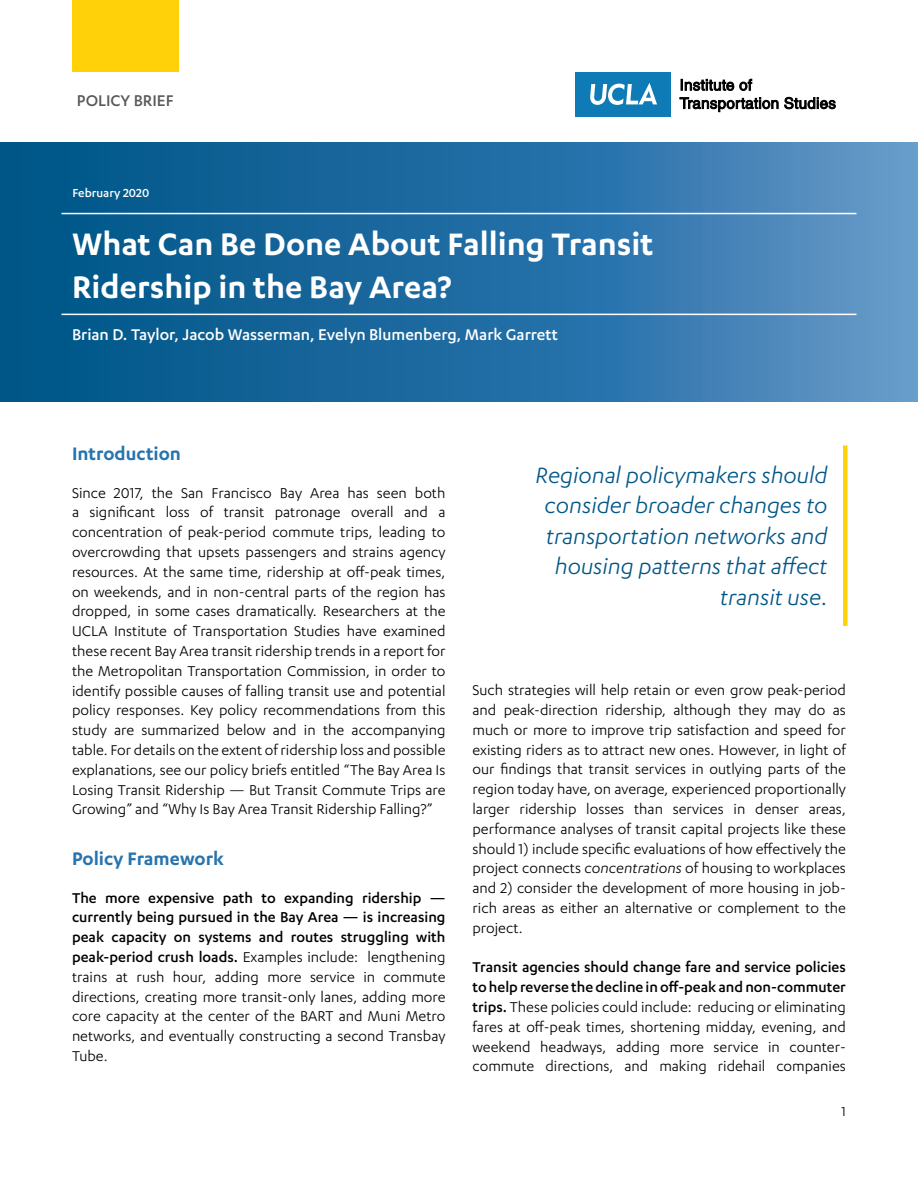
<style>
.page{position:relative;width:918px;height:1188px;background:#fff}
.page>*{position:absolute;margin:0;border:0;box-sizing:border-box;transform-origin:0 0}
.t1{font:600 36px/43.2px "Karbon";color:#fff}
.t2{font:italic 25.5px/30.6px "Karbon";color:#005687;text-align:right}
.Heading_1{font:600 21px "Karbon";color:#2774ae}
.t3{font:500 18px "Karbon";color:#fff}
.t4{font:500 18px "Karbon";color:#595959}
.t5{font:16.5px/19.8px "Karbon";color:#000;text-align:justify}
.t6{font:15px "Karbon";color:#000}
.t7{font:500 13.5px "Karbon";color:#fff}
.s1{font-weight:500}
.s2{font-style:italic}
</style>
<div class="page">
<svg style="left:681px;top:79px;width:71px;height:12px"></svg>
<svg style="left:679px;top:97px;width:157px;height:15px"></svg>
<div style="left:575px;top:72px;width:95px;height:45px;background:#0f7bb6"></div>
<svg style="left:590px;top:83px;width:67px;height:22px"></svg>
<svg style="left:0;top:142px;width:918px;height:259px;background:#2770a4"></svg>
<div style="left:72px;top:0;width:106px;height:72px;background:#fed109"></div>
<hr style="left:62px;top:314px;width:794px;height:1px;background:#fff">
<hr style="left:62px;top:213px;width:794px;height:1px;background:#fff">
<div style="left:843px;top:445px;width:5px;height:181px;background:#fed109"></div>
<p class="t4" style="left:77px;top:91px;width:98px">POLICY BRIEF</p>
<p class="t7" style="left:72px;top:185px;width:78px">February 2020</p>
<p class="t1" style="left:72px;top:221px;width:583px">What Can Be Done About Falling Transit<br>Ridership in the Bay Area?</p>
<p class="t3" style="left:72px;top:324px;width:487px">Brian D. Taylor, Jacob Wasserman, Evelyn Blumenberg, Mark Garrett</p>
<p class="Heading_1" style="left:72px;top:442px;width:111px">Introduction</p>
<p class="t5" style="left:72px;top:482px;width:375px">Since 2017, the San Francisco Bay Area has seen both a significant loss of transit patronage overall and a concentration of peak-period commute trips, leading to overcrowding that upsets passengers and strains agency resources. At the same time, ridership at off-peak times, on weekends, and in non-central parts of the region has dropped, in some cases dramatically. Researchers at the UCLA Institute of Transportation Studies have examined these recent Bay Area transit ridership trends in a report for the Metropolitan Transportation Commission, in order to identify possible causes of falling transit use and potential policy responses. Key policy recommendations from this study are summarized below and in the accompanying table. For details on the extent of ridership loss and possible explanations, see our policy briefs entitled “The Bay Area Is Losing Transit Ridership — But Transit Commute Trips are Growing” and “Why Is Bay Area Transit Ridership Falling?”</p>
<p class="Heading_1" style="left:72px;top:847px;width:153px">Policy Framework</p>
<p class="t5" style="left:72px;top:887px;width:375px"><span class="s1">The more expensive path to expanding ridership — currently being pursued in the Bay Area — is increasing peak capacity on systems and routes struggling with peak-period crush loads.</span> Examples include: lengthening trains at rush hour, adding more service in commute directions, creating more transit-only lanes, adding more core capacity at the center of the BART and Muni Metro networks, and eventually constructing a second Transbay Tube.</p>
<p class="t2" style="left:535px;top:459px;width:294px">Regional policymakers should consider broader changes to transportation networks and housing patterns that affect transit use.</p>
<p class="t5" style="left:472px;top:680px;width:375px">Such strategies will help retain or even grow peak-period and peak-direction ridership, although they may do as much or more to improve trip satisfaction and speed for existing riders as to attract new ones. However, in light of our findings that transit services in outlying parts of the region today have, on average, experienced proportionally larger ridership losses than services in denser areas, performance analyses of transit capital projects like these should 1) include specific evaluations of how effectively the project connects <span class="s2">concentrations</span> of housing to workplaces and 2) consider the development of more housing in job&shy;rich areas as either an alternative or complement to the project.</p>
<p class="t5" style="left:472px;top:957px;width:375px"><span class="s1">Transit agencies should change fare and service policies to help reverse the decline in off-peak and non-commuter trips.</span> These policies could include: reducing or eliminating fares at off-peak times, shortening midday, evening, and weekend headways, adding more service in counter&shy;commute directions, and making ridehail companies</p>
<p class="t6" style="left:841px;top:1103px;width:6px">1</p>
</div>
